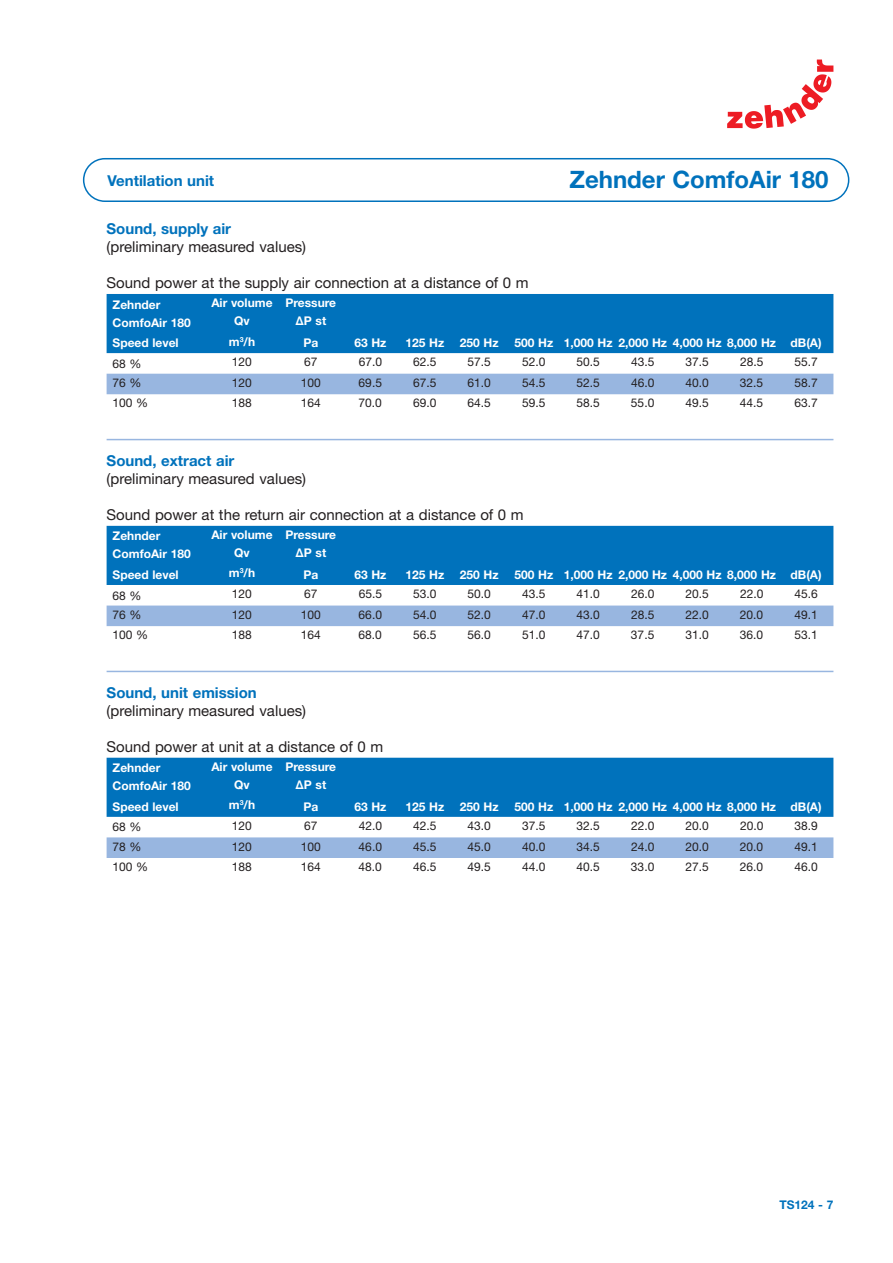
<style>
.page{position:relative;width:893px;height:1263px;background:#fff}
.page>*{position:absolute;margin:0;border:0;box-sizing:border-box;transform-origin:0 0}
.t1{font:700 24px "Helvetica Neue LT Pro";color:#0072bc}
.t2{font:15px "Helvetica Neue LT Pro";color:#231f20}
.t3{font:700 15px "Helvetica Neue LT Pro";color:#0072bc}
.t4{font:12px "Helvetica Neue LT Pro";color:#231f20}
.t5{font:700 12px/18px "Helvetica Neue LT Pro";color:#fff;text-align:center}
.t6{font:700 12px "Helvetica Neue LT Pro";color:#0072bc}
</style>
<div class="page">
<svg style="left:727px;top:60px;width:106px;height:69px"></svg>
<div style="left:107px;top:294px;width:726px;height:59px;background:#0072bc"></div>
<div style="left:107px;top:374px;width:726px;height:20px;background:#98b6e0"></div>
<hr style="left:107px;top:439px;width:726px;height:1px;background:#98b6e0">
<div style="left:107px;top:526px;width:726px;height:59px;background:#0072bc"></div>
<div style="left:107px;top:605px;width:726px;height:21px;background:#98b6e0"></div>
<hr style="left:107px;top:671px;width:726px;height:1px;background:#98b6e0">
<div style="left:107px;top:758px;width:726px;height:59px;background:#0072bc"></div>
<div style="left:107px;top:837px;width:726px;height:21px;background:#98b6e0"></div>
<div style="left:83px;top:158px;width:766px;height:44px;border:2px solid #0072bc;border-radius:21px"></div>
<h1 class="t1" style="left:569px;top:165px;width:261px">Zehnder ComfoAir 180</h1>
<p class="t3" style="left:108px;top:171px;width:108px">Ventilation unit</p>
<p class="t3" style="left:107px;top:219px;width:126px">Sound, supply air</p>
<p class="t2" style="left:107px;top:237px;width:201px">(preliminary measured values)</p>
<p class="t2" style="left:107px;top:273px;width:424px">Sound power at the supply air connection at a distance of 0 m</p>
<p class="t5" style="left:113px;top:295px;width:80px;text-align:left">Zehnder<br>ComfoAir 180</p>
<p class="t5" style="left:211px;top:293px;width:63px">Air volume<br>Qv</p>
<p class="t5" style="left:285px;top:293px;width:52px">Pressure<br>ΔP st</p>
<p class="t5" style="left:113px;top:333px;width:68px">Speed level</p>
<p class="t5" style="left:229px;top:332px;width:28px">m<sup>3</sup>/h</p>
<p class="t5" style="left:303px;top:333px;width:16px">Pa</p>
<p class="t5" style="left:354px;top:333px;width:34px">63 Hz</p>
<p class="t5" style="left:405px;top:333px;width:40px">125 Hz</p>
<p class="t5" style="left:460px;top:333px;width:40px">250 Hz</p>
<p class="t5" style="left:514px;top:333px;width:309px">500 Hz 1,000 Hz 2,000 Hz 4,000 Hz 8,000 Hz dB(A)</p>
<p class="t4" style="left:113px;top:356px;width:31px">68 %</p>
<p class="t4" style="left:232px;top:354px;width:22px">120</p>
<p class="t4" style="left:304px;top:354px;width:15px">67</p>
<p class="t4" style="left:359px;top:354px;width:25px">67.0</p>
<p class="t4" style="left:413px;top:354px;width:25px">62.5</p>
<p class="t4" style="left:468px;top:354px;width:25px">57.5</p>
<p class="t4" style="left:522px;top:354px;width:25px">52.0</p>
<p class="t4" style="left:577px;top:354px;width:25px">50.5</p>
<p class="t4" style="left:631px;top:354px;width:25px">43.5</p>
<p class="t4" style="left:685px;top:354px;width:25px">37.5</p>
<p class="t4" style="left:740px;top:354px;width:25px">28.5</p>
<p class="t4" style="left:794px;top:354px;width:25px">55.7</p>
<p class="t4" style="left:113px;top:375px;width:31px">76 %</p>
<p class="t4" style="left:232px;top:375px;width:22px">120</p>
<p class="t4" style="left:301px;top:375px;width:22px">100</p>
<p class="t4" style="left:359px;top:375px;width:25px">69.5</p>
<p class="t4" style="left:413px;top:375px;width:25px">67.5</p>
<p class="t4" style="left:468px;top:375px;width:25px">61.0</p>
<p class="t4" style="left:522px;top:375px;width:25px">54.5</p>
<p class="t4" style="left:576px;top:375px;width:25px">52.5</p>
<p class="t4" style="left:631px;top:375px;width:25px">46.0</p>
<p class="t4" style="left:685px;top:375px;width:25px">40.0</p>
<p class="t4" style="left:740px;top:375px;width:25px">32.5</p>
<p class="t4" style="left:794px;top:375px;width:25px">58.7</p>
<p class="t4" style="left:112px;top:396px;width:37px">100 %</p>
<p class="t4" style="left:232px;top:396px;width:22px">188</p>
<p class="t4" style="left:301px;top:396px;width:22px">164</p>
<p class="t4" style="left:359px;top:396px;width:25px">70.0</p>
<p class="t4" style="left:413px;top:396px;width:25px">69.0</p>
<p class="t4" style="left:468px;top:396px;width:25px">64.5</p>
<p class="t4" style="left:522px;top:396px;width:25px">59.5</p>
<p class="t4" style="left:576px;top:396px;width:25px">58.5</p>
<p class="t4" style="left:631px;top:396px;width:25px">55.0</p>
<p class="t4" style="left:685px;top:396px;width:25px">49.5</p>
<p class="t4" style="left:740px;top:396px;width:25px">44.5</p>
<p class="t4" style="left:794px;top:396px;width:25px">63.7</p>
<p class="t3" style="left:107px;top:451px;width:129px">Sound, extract air</p>
<p class="t2" style="left:107px;top:469px;width:201px">(preliminary measured values)</p>
<p class="t2" style="left:107px;top:505px;width:419px">Sound power at the return air connection at a distance of 0 m</p>
<p class="t5" style="left:113px;top:527px;width:80px;text-align:left">Zehnder<br>ComfoAir 180</p>
<p class="t5" style="left:211px;top:525px;width:63px">Air volume<br>Qv</p>
<p class="t5" style="left:285px;top:525px;width:52px">Pressure<br>ΔP st</p>
<p class="t5" style="left:113px;top:565px;width:68px">Speed level</p>
<p class="t5" style="left:229px;top:564px;width:28px">m<sup>3</sup>/h</p>
<p class="t5" style="left:303px;top:565px;width:16px">Pa</p>
<p class="t5" style="left:354px;top:565px;width:34px">63 Hz</p>
<p class="t5" style="left:405px;top:565px;width:40px">125 Hz</p>
<p class="t5" style="left:460px;top:565px;width:40px">250 Hz</p>
<p class="t5" style="left:514px;top:565px;width:309px">500 Hz 1,000 Hz 2,000 Hz 4,000 Hz 8,000 Hz dB(A)</p>
<p class="t4" style="left:113px;top:588px;width:31px">68 %</p>
<p class="t4" style="left:232px;top:586px;width:22px">120</p>
<p class="t4" style="left:304px;top:586px;width:15px">67</p>
<p class="t4" style="left:359px;top:586px;width:25px">65.5</p>
<p class="t4" style="left:413px;top:586px;width:25px">53.0</p>
<p class="t4" style="left:468px;top:586px;width:25px">50.0</p>
<p class="t4" style="left:522px;top:586px;width:25px">43.5</p>
<p class="t4" style="left:577px;top:586px;width:25px">41.0</p>
<p class="t4" style="left:631px;top:586px;width:25px">26.0</p>
<p class="t4" style="left:685px;top:586px;width:25px">20.5</p>
<p class="t4" style="left:740px;top:586px;width:25px">22.0</p>
<p class="t4" style="left:794px;top:586px;width:25px">45.6</p>
<p class="t4" style="left:113px;top:607px;width:31px">76 %</p>
<p class="t4" style="left:232px;top:607px;width:22px">120</p>
<p class="t4" style="left:301px;top:607px;width:22px">100</p>
<p class="t4" style="left:359px;top:607px;width:25px">66.0</p>
<p class="t4" style="left:413px;top:607px;width:25px">54.0</p>
<p class="t4" style="left:468px;top:607px;width:25px">52.0</p>
<p class="t4" style="left:522px;top:607px;width:25px">47.0</p>
<p class="t4" style="left:576px;top:607px;width:25px">43.0</p>
<p class="t4" style="left:631px;top:607px;width:25px">28.5</p>
<p class="t4" style="left:685px;top:607px;width:25px">22.0</p>
<p class="t4" style="left:740px;top:607px;width:25px">20.0</p>
<p class="t4" style="left:794px;top:607px;width:25px">49.1</p>
<p class="t4" style="left:112px;top:627px;width:37px">100 %</p>
<p class="t4" style="left:232px;top:627px;width:22px">188</p>
<p class="t4" style="left:301px;top:627px;width:22px">164</p>
<p class="t4" style="left:359px;top:627px;width:25px">68.0</p>
<p class="t4" style="left:413px;top:627px;width:25px">56.5</p>
<p class="t4" style="left:468px;top:627px;width:25px">56.0</p>
<p class="t4" style="left:522px;top:627px;width:25px">51.0</p>
<p class="t4" style="left:576px;top:627px;width:25px">47.0</p>
<p class="t4" style="left:631px;top:627px;width:25px">37.5</p>
<p class="t4" style="left:685px;top:627px;width:25px">31.0</p>
<p class="t4" style="left:740px;top:627px;width:25px">36.0</p>
<p class="t4" style="left:794px;top:627px;width:25px">53.1</p>
<p class="t3" style="left:107px;top:683px;width:152px">Sound, unit emission</p>
<p class="t2" style="left:107px;top:701px;width:201px">(preliminary measured values)</p>
<p class="t2" style="left:107px;top:737px;width:278px">Sound power at unit at a distance of 0 m</p>
<p class="t5" style="left:113px;top:759px;width:80px;text-align:left">Zehnder<br>ComfoAir 180</p>
<p class="t5" style="left:211px;top:757px;width:63px">Air volume<br>Qv</p>
<p class="t5" style="left:285px;top:757px;width:52px">Pressure<br>ΔP st</p>
<p class="t5" style="left:113px;top:797px;width:68px">Speed level</p>
<p class="t5" style="left:229px;top:796px;width:28px">m<sup>3</sup>/h</p>
<p class="t5" style="left:303px;top:797px;width:16px">Pa</p>
<p class="t5" style="left:354px;top:797px;width:34px">63 Hz</p>
<p class="t5" style="left:405px;top:797px;width:40px">125 Hz</p>
<p class="t5" style="left:460px;top:797px;width:40px">250 Hz</p>
<p class="t5" style="left:514px;top:797px;width:309px">500 Hz 1,000 Hz 2,000 Hz 4,000 Hz 8,000 Hz dB(A)</p>
<p class="t4" style="left:113px;top:820px;width:31px">68 %</p>
<p class="t4" style="left:232px;top:818px;width:22px">120</p>
<p class="t4" style="left:304px;top:818px;width:15px">67</p>
<p class="t4" style="left:359px;top:818px;width:25px">42.0</p>
<p class="t4" style="left:413px;top:818px;width:25px">42.5</p>
<p class="t4" style="left:468px;top:818px;width:25px">43.0</p>
<p class="t4" style="left:522px;top:818px;width:25px">37.5</p>
<p class="t4" style="left:577px;top:818px;width:25px">32.5</p>
<p class="t4" style="left:631px;top:818px;width:25px">22.0</p>
<p class="t4" style="left:685px;top:818px;width:25px">20.0</p>
<p class="t4" style="left:740px;top:818px;width:25px">20.0</p>
<p class="t4" style="left:794px;top:818px;width:25px">38.9</p>
<p class="t4" style="left:113px;top:839px;width:31px">78 %</p>
<p class="t4" style="left:232px;top:839px;width:22px">120</p>
<p class="t4" style="left:301px;top:839px;width:22px">100</p>
<p class="t4" style="left:359px;top:839px;width:25px">46.0</p>
<p class="t4" style="left:413px;top:839px;width:25px">45.5</p>
<p class="t4" style="left:468px;top:839px;width:25px">45.0</p>
<p class="t4" style="left:522px;top:839px;width:25px">40.0</p>
<p class="t4" style="left:576px;top:839px;width:25px">34.5</p>
<p class="t4" style="left:631px;top:839px;width:25px">24.0</p>
<p class="t4" style="left:685px;top:839px;width:25px">20.0</p>
<p class="t4" style="left:740px;top:839px;width:25px">20.0</p>
<p class="t4" style="left:794px;top:839px;width:25px">49.1</p>
<p class="t4" style="left:112px;top:859px;width:37px">100 %</p>
<p class="t4" style="left:232px;top:859px;width:22px">188</p>
<p class="t4" style="left:301px;top:859px;width:22px">164</p>
<p class="t4" style="left:359px;top:859px;width:25px">48.0</p>
<p class="t4" style="left:413px;top:859px;width:25px">46.5</p>
<p class="t4" style="left:468px;top:859px;width:25px">49.5</p>
<p class="t4" style="left:522px;top:859px;width:25px">44.0</p>
<p class="t4" style="left:576px;top:859px;width:25px">40.5</p>
<p class="t4" style="left:631px;top:859px;width:25px">33.0</p>
<p class="t4" style="left:685px;top:859px;width:25px">27.5</p>
<p class="t4" style="left:740px;top:859px;width:25px">26.0</p>
<p class="t4" style="left:794px;top:859px;width:25px">46.0</p>
<p class="t6" style="left:779px;top:1197px;width:56px">TS124 - 7</p>
</div>
